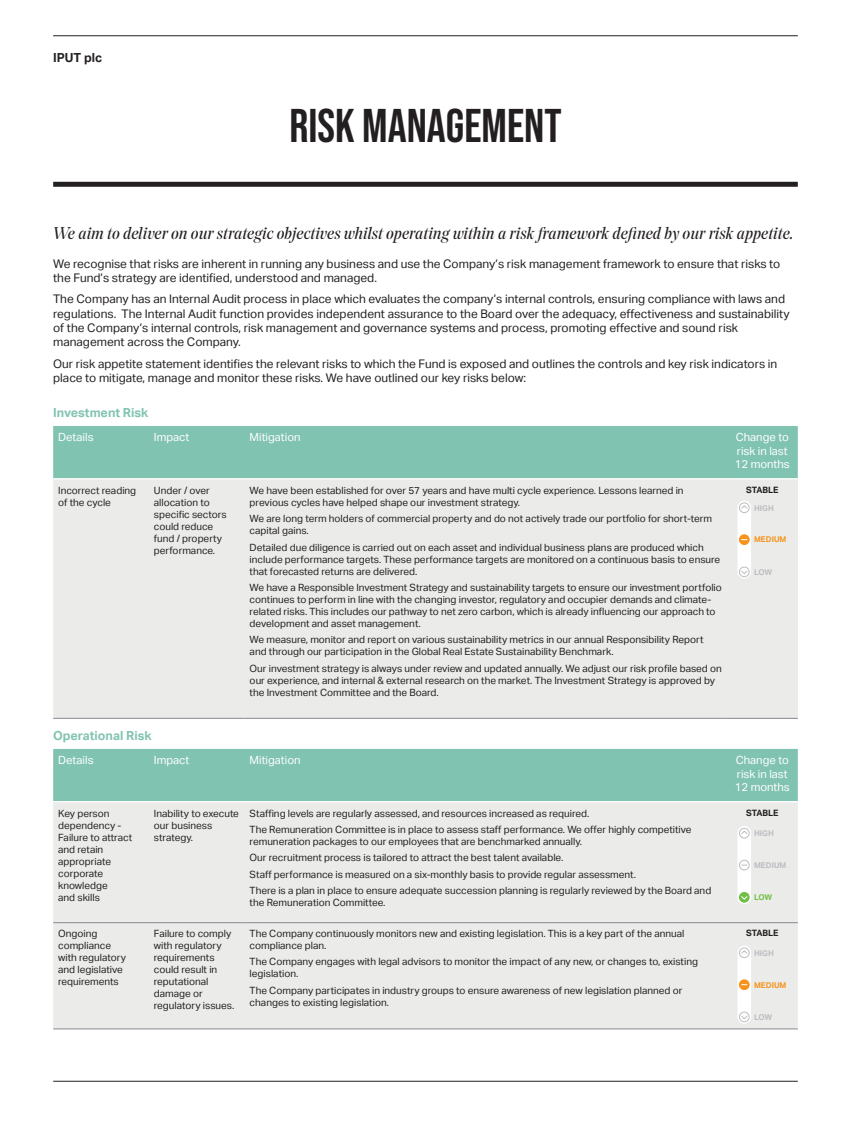
<style>
.page{position:relative;width:851px;height:1134px;background:#fff}
.page>*{position:absolute;margin:0;border:0;box-sizing:border-box;transform-origin:0 0}
.K___Fin_Page_Head_1{font:47.25px "Bebas Neue";color:#231f20}
.K___Body_2019{font:italic 16.88px "Noe Display";color:#231f20}
.K_-_Body_Heading_FIN{font:700 12.5px "Aktiv Grotesk";color:#81c3b1}
.t1{font:700 12.5px "Aktiv Grotesk";color:#231f20}
.K___Body_2019-2{font:11.88px/14.2px "Aktiv Grotesk";color:#231f20}
.K___Body_2019-3{font:11.25px/13.5px "Aktiv Grotesk";color:#fff}
.K___Body_2019-4{font:10px/12px "Aktiv Grotesk";color:#231f20}
.K___Body_2019-5{font:700 8.75px "Aktiv Grotesk";color:#231f20}
.K___Body_2019-6{font:700 8px "Aktiv Grotesk";color:#bcbdc0}
.K___Body_2019-7{font:700 8px "Aktiv Grotesk";color:#f7931d}
.K___Body_2019-8{font:700 8px "Aktiv Grotesk";color:#71bf44}
</style>
<div class="page">
<div style="left:53px;top:182px;width:744px;height:5px;background:#231f20"></div>
<div style="left:53px;top:426px;width:744px;height:52px;background:#81c3b1"></div>
<div style="left:53px;top:479px;width:673px;height:239px;background:#ebecea"></div>
<div style="left:726px;top:479px;width:71px;height:239px;background:#ebecea"></div>
<hr style="left:53px;top:718px;width:96px;height:1px;background:#86898f">
<hr style="left:149px;top:718px;width:95px;height:1px;background:#86898f">
<hr style="left:244px;top:718px;width:482px;height:1px;background:#86898f">
<hr style="left:726px;top:718px;width:71px;height:1px;background:#86898f">
<div style="left:53px;top:749px;width:744px;height:52px;background:#81c3b1"></div>
<div style="left:53px;top:802px;width:673px;height:227px;background:#ebecea"></div>
<hr style="left:53px;top:922px;width:96px;height:1px;background:#86898f">
<hr style="left:149px;top:922px;width:95px;height:1px;background:#86898f">
<hr style="left:244px;top:922px;width:482px;height:1px;background:#86898f">
<hr style="left:53px;top:1029px;width:96px;height:1px;background:#86898f">
<hr style="left:149px;top:1029px;width:95px;height:1px;background:#86898f">
<hr style="left:244px;top:1029px;width:482px;height:1px;background:#86898f">
<hr style="left:726px;top:1029px;width:71px;height:1px;background:#86898f">
<svg style="left:726px;top:802px;width:71px;height:227px;background:#ebece9"></svg>
<div style="left:737px;top:501px;width:14px;height:78px;background:#fff;border-radius:7px"></div>
<svg style="left:739px;top:535px;width:10px;height:9px"></svg>
<div style="left:739px;top:534px;width:10px;height:11px;border:1px solid #f7931d;border-radius:50%"></div>
<div style="left:739px;top:502px;width:10px;height:11px;border:1px solid #bcbdc0;border-radius:50%"></div>
<svg style="left:740px;top:505px;width:7px;height:4px"></svg>
<div style="left:739px;top:567px;width:10px;height:10px;border:1px solid #bcbdc0;border-radius:50%"></div>
<svg style="left:740px;top:570px;width:7px;height:5px"></svg>
<hr style="left:53px;top:35px;width:744px;height:1px;background:#231f20">
<hr style="left:53px;top:1081px;width:744px;height:1px;background:#231f20">
<p class="t1" style="left:53px;top:50px;width:51px">IPUT plc</p>
<p class="K___Fin_Page_Head_1" style="left:289px;top:99px;width:274px">Risk MANAGEMENT</p>
<p class="K___Body_2019" style="left:53px;top:223px;width:742px">We aim to deliver on our strategic objectives whilst operating within a risk framework defined by our risk appetite.</p>
<p class="K___Body_2019-2" style="left:53px;top:257px;width:728px">We recognise that risks are inherent in running any business and use the Company’s risk management framework to ensure that risks to the Fund’s strategy are identified, understood and managed.</p>
<p class="K___Body_2019-2" style="left:53px;top:292px;width:738px">The Company has an Internal Audit process in place which evaluates the company’s internal controls, ensuring compliance with laws and regulations. The Internal Audit function provides independent assurance to the Board over the adequacy, effectiveness and sustainability of the Company’s internal controls, risk management and governance systems and process, promoting effective and sound risk management across the Company.</p>
<p class="K___Body_2019-2" style="left:53px;top:356px;width:725px">Our risk appetite statement identifies the relevant risks to which the Fund is exposed and outlines the controls and key risk indicators in place to mitigate, manage and monitor these risks. We have outlined our key risks below:</p>
<p class="K_-_Body_Heading_FIN" style="left:53px;top:406px;width:97px">Investment Risk</p>
<p class="K___Body_2019-3" style="left:58px;top:430px;width:37px">Details</p>
<p class="K___Body_2019-3" style="left:154px;top:430px;width:37px">Impact</p>
<p class="K___Body_2019-3" style="left:249px;top:430px;width:52px">Mitigation</p>
<p class="K___Body_2019-3" style="left:734px;top:430px;width:56px">Change to risk in last<br>12 months</p>
<p class="K___Body_2019-4" style="left:58px;top:484px;width:80px">Incorrect reading of the cycle</p>
<p class="K___Body_2019-4" style="left:154px;top:484px;width:74px">Under / over allocation to specific sectors could reduce fund / property performance.</p>
<p class="K___Body_2019-4" style="left:249px;top:484px;width:435px">We have been established for over 57 years and have multi cycle experience. Lessons learned in previous cycles have helped shape our investment strategy.</p>
<p class="K___Body_2019-5" style="left:746px;top:485px;width:34px">STABLE</p>
<p class="K___Body_2019-6" style="left:754px;top:503px;width:21px">HIGH</p>
<p class="K___Body_2019-4" style="left:249px;top:513px;width:464px">We are long term holders of commercial property and do not actively trade our portfolio for short-term capital gains.</p>
<p class="K___Body_2019-4" style="left:249px;top:541px;width:472px">Detailed due diligence is carried out on each asset and individual business plans are produced which include performance targets. These performance targets are monitored on a continuous basis to ensure that forecasted returns are delivered.</p>
<p class="K___Body_2019-4" style="left:249px;top:581px;width:473px">We have a Responsible Investment Strategy and sustainability targets to ensure our investment portfolio continues to perform in line with the changing investor, regulatory and occupier demands and climate&shy;related risks. This includes our pathway to net zero carbon, which is already influencing our approach to development and asset management.</p>
<p class="K___Body_2019-4" style="left:249px;top:634px;width:455px">We measure, monitor and report on various sustainability metrics in our annual Responsibility Report and through our participation in the Global Real Estate Sustainability Benchmark.</p>
<p class="K___Body_2019-4" style="left:249px;top:662px;width:473px">Our investment strategy is always under review and updated annually. We adjust our risk profile based on our experience, and internal &amp; external research on the market. The Investment Strategy is approved by the Investment Committee and the Board.</p>
<p class="K___Body_2019-7" style="left:754px;top:535px;width:34px">MEDIUM</p>
<p class="K___Body_2019-6" style="left:754px;top:567px;width:20px">LOW</p>
<p class="K_-_Body_Heading_FIN" style="left:53px;top:729px;width:100px">Operational Risk</p>
<p class="K___Body_2019-3" style="left:58px;top:753px;width:37px">Details</p>
<p class="K___Body_2019-3" style="left:154px;top:753px;width:37px">Impact</p>
<p class="K___Body_2019-3" style="left:249px;top:753px;width:52px">Mitigation</p>
<p class="K___Body_2019-3" style="left:734px;top:753px;width:56px">Change to risk in last<br>12 months</p>
<p class="K___Body_2019-4" style="left:58px;top:807px;width:75px">Key person dependency -<br>Failure to attract and retain appropriate corporate knowledge<br>and skills</p>
<p class="K___Body_2019-4" style="left:154px;top:807px;width:87px">Inability to execute our business strategy.</p>
<p class="K___Body_2019-4" style="left:249px;top:807px;width:341px">Staffing levels are regularly assessed, and resources increased as required.</p>
<p class="K___Body_2019-5" style="left:746px;top:807px;width:34px">STABLE</p>
<p class="K___Body_2019-4" style="left:249px;top:823px;width:443px">The Remuneration Committee is in place to assess staff performance. We offer highly competitive remuneration packages to our employees that are benchmarked annually.</p>
<p class="K___Body_2019-4" style="left:249px;top:852px;width:315px">Our recruitment process is tailored to attract the best talent available.</p>
<p class="K___Body_2019-4" style="left:249px;top:868px;width:388px">Staff performance is measured on a six-monthly basis to provide regular assessment.</p>
<p class="K___Body_2019-4" style="left:249px;top:885px;width:463px">There is a plan in place to ensure adequate succession planning is regularly reviewed by the Board and the Remuneration Committee.</p>
<p class="K___Body_2019-6" style="left:754px;top:828px;width:21px">HIGH</p>
<p class="K___Body_2019-6" style="left:754px;top:860px;width:34px">MEDIUM</p>
<p class="K___Body_2019-8" style="left:754px;top:893px;width:20px">LOW</p>
<p class="K___Body_2019-4" style="left:58px;top:927px;width:69px">Ongoing compliance with regulatory and legislative requirements</p>
<p class="K___Body_2019-4" style="left:154px;top:927px;width:82px">Failure to comply with regulatory requirements could result in reputational damage or regulatory issues.</p>
<p class="K___Body_2019-4" style="left:249px;top:927px;width:436px">The Company continuously monitors new and existing legislation. This is a key part of the annual compliance plan.</p>
<p class="K___Body_2019-4" style="left:249px;top:956px;width:450px">The Company engages with legal advisors to monitor the impact of any new, or changes to, existing legislation.</p>
<p class="K___Body_2019-4" style="left:249px;top:984px;width:434px">The Company participates in industry groups to ensure awareness of new legislation planned or changes to existing legislation.</p>
<p class="K___Body_2019-5" style="left:746px;top:928px;width:34px">STABLE</p>
<p class="K___Body_2019-6" style="left:754px;top:948px;width:21px">HIGH</p>
<p class="K___Body_2019-7" style="left:754px;top:980px;width:34px">MEDIUM</p>
<p class="K___Body_2019-6" style="left:754px;top:1012px;width:20px">LOW</p>
</div>
